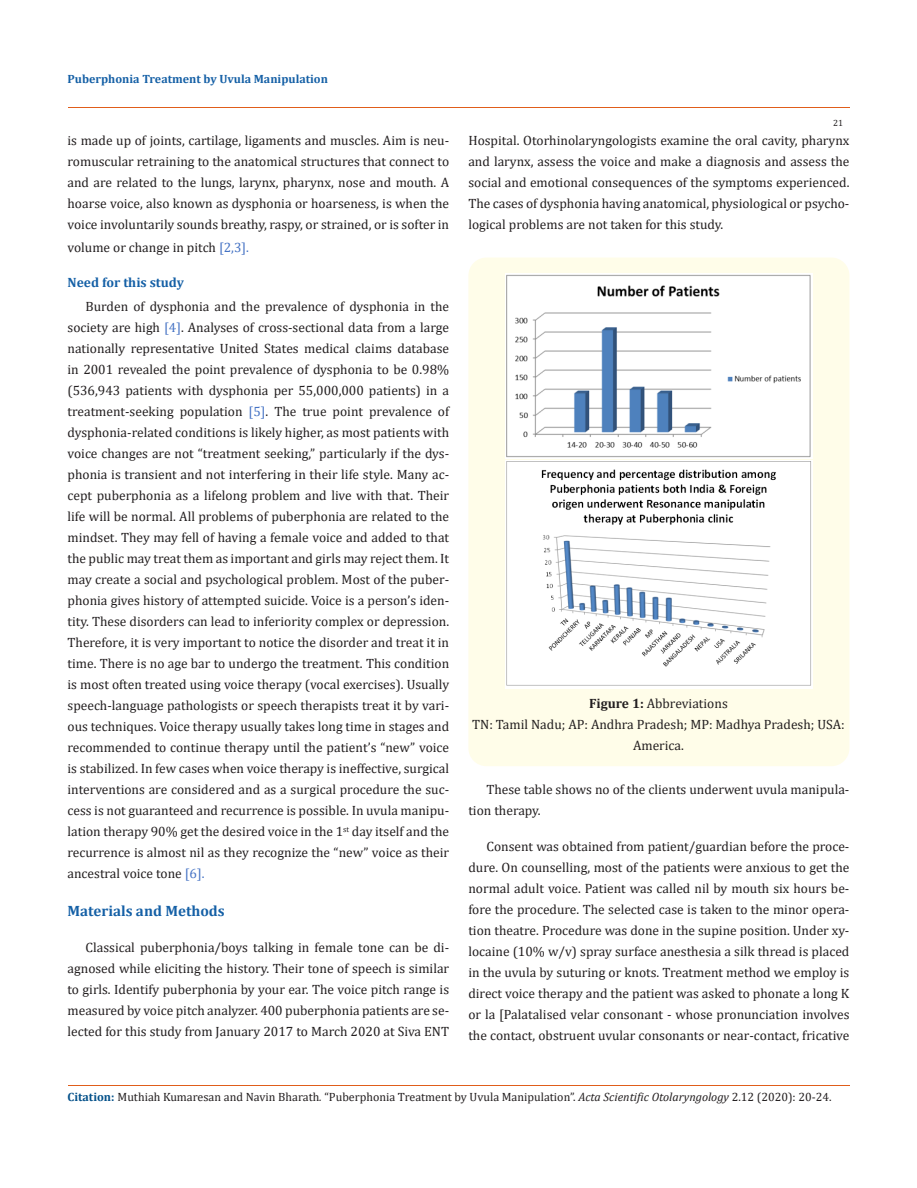
<style>
.page{position:relative;width:917px;height:1188px;background:#fff}
.page>*{position:absolute;margin:0;border:0;box-sizing:border-box;transform-origin:0 0}
.t1{font:700 15px "Cambria";color:#1560a6}
.t2{font:13.5px/21px "Cambria";color:#231f20;text-align:justify}
.t3{font:700 13.5px "Cambria";color:#1560a6}
.t4{font:12px "Cambria";color:#231f20}
.t5{font:700 12px "Cambria";color:#1560a6}
.t6{font:9px "Cambria";color:#231f20}
.s1{color:#4472c4}
.s2{font-weight:700}
.s3{font-weight:700;color:#035089}
.s4{font-style:italic}
</style>
<div class="page">
<div style="left:468px;top:258px;width:381px;height:508px;background:#fffde9;border-radius:18px"></div>
<img style="left:505px;top:273px;width:307px;height:416px">
<hr style="left:68px;top:108px;width:781px;height:1px;background:#e05d1a">
<hr style="left:68px;top:1085px;width:781px;height:1px;background:#e05d1a">
<p class="t5" style="left:68px;top:70px;width:262px">Puberphonia Treatment by Uvula Manipulation</p>
<p class="t2" style="left:68px;top:130px;width:383px">is made up of joints, cartilage, ligaments and muscles. Aim is neu&shy;romuscular retraining to the anatomical structures that connect to and are related to the lungs, larynx, pharynx, nose and mouth. A hoarse voice, also known as dysphonia or hoarseness, is when the voice involuntarily sounds breathy, raspy, or strained, or is softer in</p>
<p class="t2" style="left:68px;top:237px;width:183px">volume or change in pitch <span class="s1">[2,3].</span></p>
<p class="t3" style="left:68px;top:273px;width:118px">Need for this study</p>
<p class="t2" style="left:68px;top:296px;width:383px;text-indent:18px">Burden of dysphonia and the prevalence of dysphonia in the society are high <span class="s1">[4]</span>. Analyses of cross-sectional data from a large nationally representative United States medical claims database in 2001 revealed the point prevalence of dysphonia to be 0.98% (536,943 patients with dysphonia per 55,000,000 patients) in a treatment-seeking population <span class="s1">[5]</span>. The true point prevalence of dysphonia-related conditions is likely higher, as most patients with voice changes are not “treatment seeking,” particularly if the dys&shy;phonia is transient and not interfering in their life style. Many ac&shy;cept puberphonia as a lifelong problem and live with that. Their life will be normal. All problems of puberphonia are related to the mindset. They may fell of having a female voice and added to that the public may treat them as important and girls may reject them. It may create a social and psychological problem. Most of the puber&shy;phonia gives history of attempted suicide. Voice is a person’s iden&shy;tity. These disorders can lead to inferiority complex or depression.<br>Therefore, it is very important to notice the disorder and treat it in time. There is no age bar to undergo the treatment. This condition is most often treated using voice therapy (vocal exercises). Usually speech-language pathologists or speech therapists treat it by vari&shy;ous techniques. Voice therapy usually takes long time in stages and recommended to continue therapy until the patient’s “new” voice is stabilized. In few cases when voice therapy is ineffective, surgical interventions are considered and as a surgical procedure the suc&shy;cess is not guaranteed and recurrence is possible. In uvula manipu&shy;lation therapy 90% get the desired voice in the 1<sup>st</sup> day itself and the recurrence is almost nil as they recognize the “new” voice as their ancestral voice tone <span class="s1">[6].</span></p>
<p class="t1" style="left:68px;top:900px;width:159px">Materials and Methods</p>
<p class="t2" style="left:68px;top:936px;width:383px;text-indent:18px">Classical puberphonia/boys talking in female tone can be di&shy;agnosed while eliciting the history. Their tone of speech is similar to girls. Identify puberphonia by your ear. The voice pitch range is measured by voice pitch analyzer. 400 puberphonia patients are se&shy;lected for this study from January 2017 to March 2020 at Siva ENT</p>
<p class="t6" style="left:833px;top:118px;width:11px">21</p>
<p class="t2" style="left:468px;top:130px;width:382px">Hospital. Otorhinolaryngologists examine the oral cavity, pharynx and larynx, assess the voice and make a diagnosis and assess the social and emotional consequences of the symptoms experienced.<br>The cases of dysphonia having anatomical, physiological or psycho&shy;logical problems are not taken for this study.</p>
<p class="t2" style="left:589px;top:693px;width:140px"><span class="s2">Figure 1:</span> Abbreviations</p>
<p class="t2" style="left:472px;top:714px;width:374px;text-align:center">TN: Tamil Nadu; AP: Andhra Pradesh; MP: Madhya Pradesh; USA:<br>America.</p>
<p class="t2" style="left:468px;top:779px;width:382px;text-indent:18px">These table shows no of the clients underwent uvula manipula&shy;tion therapy.</p>
<p class="t2" style="left:468px;top:836px;width:382px;text-indent:18px">Consent was obtained from patient/guardian before the proce&shy;dure. On counselling, most of the patients were anxious to get the normal adult voice. Patient was called nil by mouth six hours be&shy;fore the procedure. The selected case is taken to the minor opera&shy;tion theatre. Procedure was done in the supine position. Under xy&shy;locaine (10% w/v) spray surface anesthesia a silk thread is placed in the uvula by suturing or knots. Treatment method we employ is direct voice therapy and the patient was asked to phonate a long K or la [Palatalised velar consonant - whose pronunciation involves the contact, obstruent uvular consonants or near-contact, fricative</p>
<p class="t4" style="left:68px;top:1089px;width:765px"><span class="s3">Citation:</span> Muthiah Kumaresan and Navin Bharath<span class="s4">.</span> “Puberphonia Treatment by Uvula Manipulation”. <span class="s4">Acta Scientific Otolaryngology</span> 2.12 (2020): 20-24.</p>
</div>
